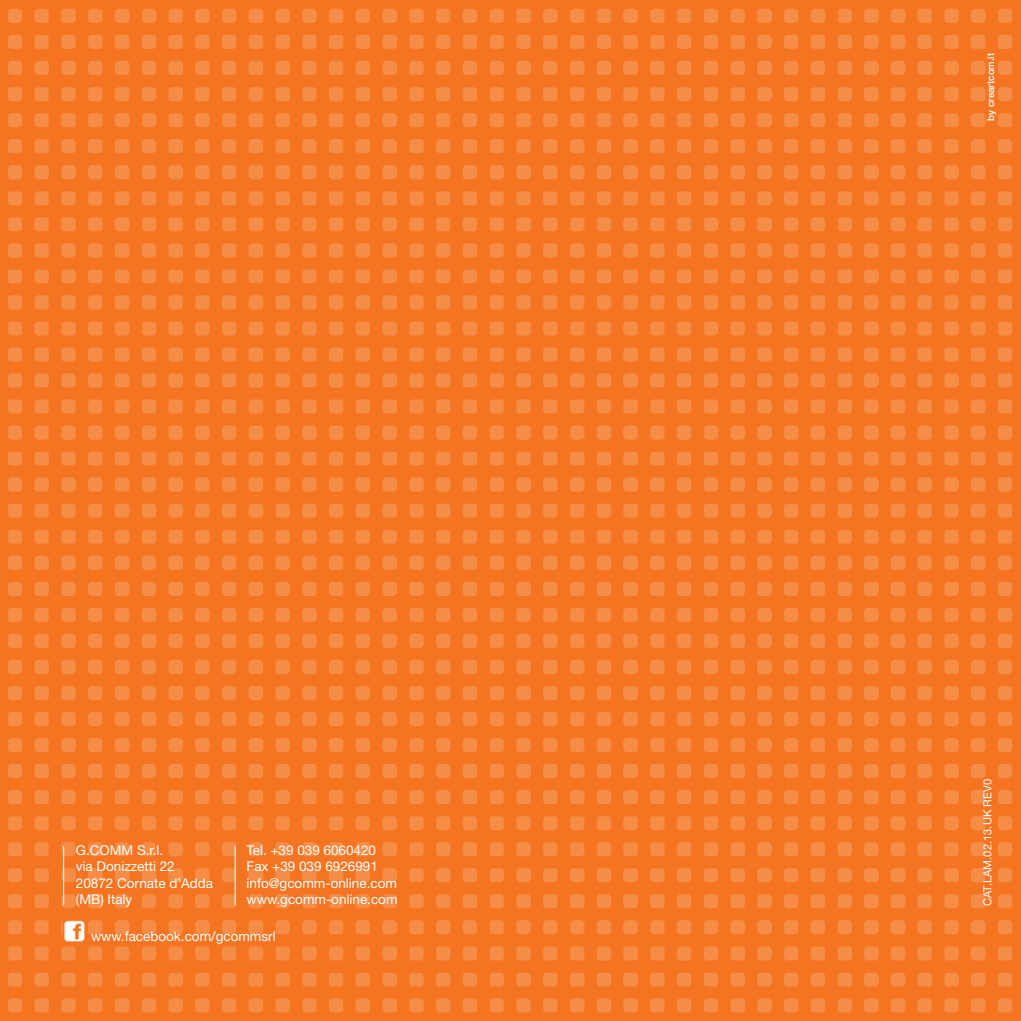
<style>
.page{position:relative;width:1021px;height:1021px;background:#fff}
.page>*{position:absolute;margin:0;border:0;box-sizing:border-box;transform-origin:0 0}
.t1{font:13.5px/16.5px "Helvetica Neue";color:#fff}
.t2{font:11.25px "Helvetica Neue";color:#fff}
.t3{font:500 9.75px "Helvetica Neue";color:#fff}
</style>
<div class="page">
<img style="left:0;top:0;width:1020px;height:1020px">
<hr style="left:63px;top:846px;width:1px;height:59px;background:#fff">
<hr style="left:235px;top:846px;width:1px;height:59px;background:#fff">
<img style="left:63px;top:920px;width:22px;height:22px">
<p class="t1" style="left:76px;top:843px;width:139px">G.COMM S.r.l.<br>via Donizzetti 22<br>20872 Cornate d’Adda (MB) Italy</p>
<p class="t1" style="left:246px;top:843px;width:152px">Tel. +39 039 6060420<br>Fax +39 039 6926991 info@gcomm-online.com www.gcomm-online.com</p>
<p class="t1" style="left:91px;top:929px;width:186px">www.facebook.com/gcommsrl</p>
<p class="t3" style="left:987px;top:121px;width:69px;rotate:-90deg">by creartcom.it</p>
<p class="t2" style="left:983px;top:905px;width:128px;rotate:-90deg">CAT.LAM.02.13.UK REV0</p>
</div>
